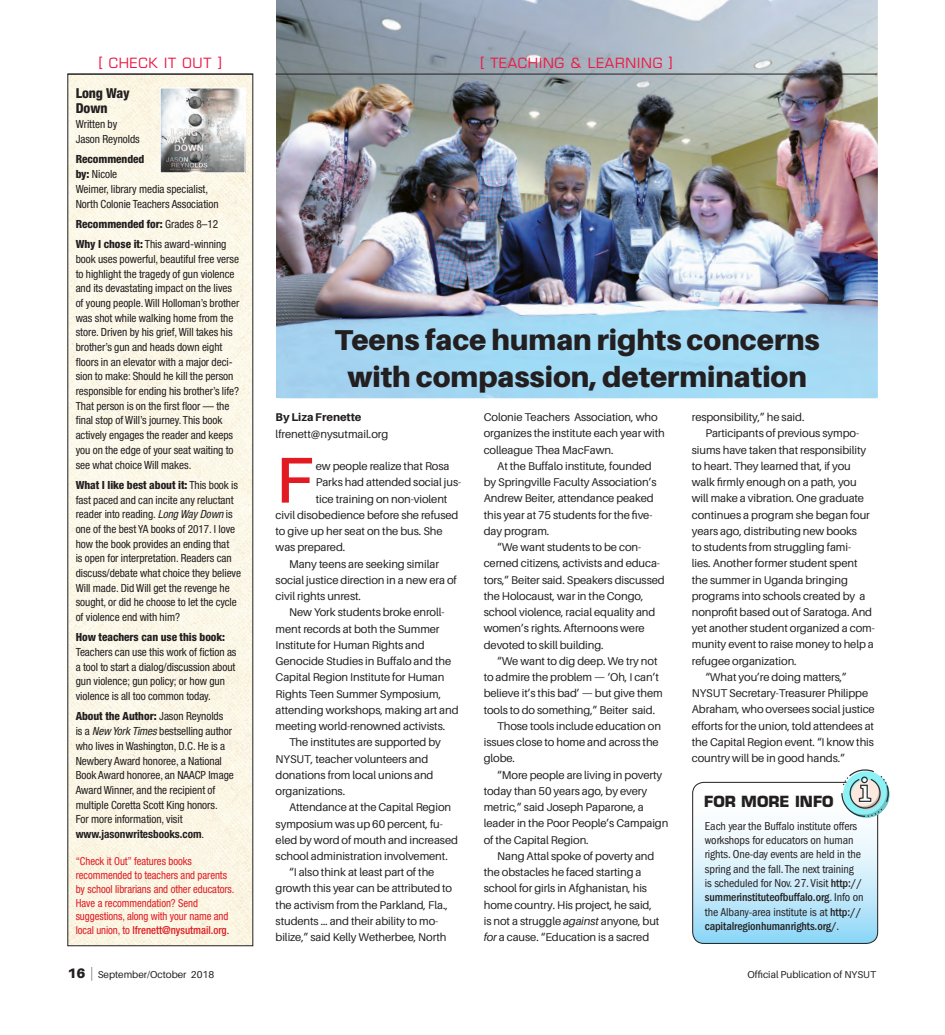
<style>
.page{position:relative;width:945px;height:1035px;background:#fff}
.page>*{position:absolute;margin:0;border:0;box-sizing:border-box;transform-origin:0 0}
.Body_w_Red_Drop_Cap{font:600 64.88px "Aileron";color:#e21a21}
.Headline_34{font:900 28.75px/36.2px "Aileron";color:#231f20;text-align:center}
.t1{font:700 15px "Eurostile LT Std";color:#231f20}
.Feature{font:13.75px "Eurostile LT Std";letter-spacing:.06em;color:#ed1845}
.CIO_text{font:800 condensed 13.75px/14.6px "Helvetica Neue LT Std";letter-spacing:-.005em;color:#231f20}
.Body{font:condensed 11.88px/14.4px "ITC Franklin Gothic Std";letter-spacing:-.01em;color:#231f20}
.Body-2{font:11.25px/16.2px "Aileron";letter-spacing:-.01em;color:#231f20}
.CIO_text-2{font:condensed 11.25px/14.8px "Helvetica Neue LT Std";letter-spacing:-.005em;color:#231f20}
.Body_w_Red_Drop_Cap-2{font:11.25px "Aileron";letter-spacing:-.01em;color:#231f20}
.CIO_text-3{font:800 condensed 11.25px "Helvetica Neue LT Std";letter-spacing:-.005em;color:#231f20}
.Body-3{font:800 11.25px "Aileron";letter-spacing:-.005em;color:#231f20}
.About{font:condensed 11px/13.8px "Helvetica Neue LT Std";letter-spacing:-.005em;color:#e21a21}
.t2{font:10px "Aileron";color:#231f20}
.s1{font-weight:800}
.s2{font-weight:400}
.s3{font-style:italic}
.s4{font-weight:700}
.s5{font-weight:500}
.s6{color:#231f20}
.s7{font-weight:900;font-size:13.75px}
.s8{font-weight:100;font-size:13.75px}
</style>
<div class="page">
<img style="left:70px;top:76px;width:181px;height:868px">
<img style="left:276px;top:0;width:602px;height:398px">
<hr style="left:276px;top:74px;width:602px;height:1px;background:#231f20">
<hr style="left:68px;top:74px;width:185px;height:1px;background:#231f20">
<img style="left:162px;top:90px;width:81px;height:81px">
<div style="left:160px;top:88px;width:85px;height:85px;border:1px solid #fff"></div>
<svg style="left:693px;top:769px;width:197px;height:174px"></svg>
<p class="Feature" style="left:99px;top:55px;width:124px">[ CHECK IT OUT ]</p>
<p class="Feature" style="left:481px;top:55px;width:193px">[ TEACHING &amp; LEARNING ]</p>
<p class="CIO_text" style="left:76px;top:85px;width:56px">Long Way<br>Down</p>
<p class="CIO_text-2" style="left:76px;top:117px;width:66px">Written by<br>Jason Reynolds</p>
<p class="CIO_text-2" style="left:76px;top:152px;width:144px"><span class="s1">Recommended<br>by:</span> Nicole<br>Weimer, library media specialist,<br>North Colonie Teachers Association</p>
<p class="CIO_text-3" style="left:76px;top:217px;width:144px">Recommended for: <span class="s2">Grades 8–12</span></p>
<p class="CIO_text-2" style="left:76px;top:237px;width:165px"><span class="s1">Why I chose it:</span> This award-winning book uses powerful, beautiful free verse to highlight the tragedy of gun violence and its devastating impact on the lives of young people. Will Holloman’s brother was shot while walking home from the store. Driven by his grief, Will takes his brother’s gun and heads down eight floors in an elevator with a major deci&shy;sion to make: Should he kill the person responsible for ending his brother’s life?<br>That person is on the first floor — the final stop of Will’s journey. This book actively engages the reader and keeps you on the edge of your seat waiting to see what choice Will makes.</p>
<p class="CIO_text-2" style="left:76px;top:477px;width:167px"><span class="s1">What I like best about it:</span> This book is fast paced and can incite any reluctant reader into reading. <span class="s3">Long Way Down</span> is one of the best YA books of 2017. I love how the book provides an ending that<br>is open for interpretation. Readers can discuss/debate what choice they believe Will made. Did Will get the revenge he sought, or did he choose to let the cycle of violence end with him?</p>
<p class="CIO_text-2" style="left:76px;top:630px;width:162px"><span class="s1">How teachers can use this book:<br></span>Teachers can use this work of fiction as a tool to start a dialog/discussion about gun violence; gun policy; or how gun violence is all too common today.</p>
<p class="CIO_text-2" style="left:76px;top:709px;width:160px"><span class="s1">About the Author:</span> Jason Reynolds<br>is a <span class="s3">New York Times</span> bestselling author who lives in Washington, D.C. He is a Newbery Award honoree, a National Book Award honoree, an NAACP Image Award Winner, and the recipient of multiple Coretta Scott King honors.<br>For more information, visit <span class="s4">www.jasonwritesbooks.com</span>.</p>
<p class="About" style="left:76px;top:854px;width:160px">“Check it Out” features books recommended to teachers and parents by school librarians and other educators.<br>Have a recommendation? Send suggestions, along with your name and local union, to <span class="s5">lfrenett@nysutmail.org</span><span class="s6">.</span></p>
<p class="Headline_34" style="left:335px;top:322px;width:487px">Teens face human rights concerns with compassion, determination</p>
<p class="Body-3" style="left:276px;top:411px;width:87px">By Liza Frenette</p>
<p class="Body-2" style="left:276px;top:426px;width:114px">lfrenett@nysutmail.org</p>
<p class="Body_w_Red_Drop_Cap" style="left:276px;top:444px;width:39px">F</p>
<p class="Body_w_Red_Drop_Cap-2" style="left:316px;top:460px;width:135px">ew people realize that Rosa</p>
<p class="Body_w_Red_Drop_Cap-2" style="left:316px;top:476px;width:147px">Parks had attended social jus-</p>
<p class="Body_w_Red_Drop_Cap-2" style="left:316px;top:493px;width:133px">tice training on non-violent</p>
<p class="Body_w_Red_Drop_Cap-2" style="left:276px;top:509px;width:184px">civil disobedience before she refused</p>
<p class="Body_w_Red_Drop_Cap-2" style="left:276px;top:525px;width:168px">to give up her seat on the bus. She</p>
<p class="Body_w_Red_Drop_Cap-2" style="left:276px;top:541px;width:71px">was prepared.</p>
<p class="Body-2" style="left:276px;top:556px;width:183px;text-indent:14px">Many teens are seeking similar social justice direction in a new era of civil rights unrest.</p>
<p class="Body-2" style="left:276px;top:604px;width:185px;text-indent:14px">New York students broke enroll&shy;ment records at both the Summer Institute for Human Rights and Genocide Studies in Buffalo and the Capital Region Institute for Human Rights Teen Summer Symposium, attending workshops, making art and meeting world-renowned activists.</p>
<p class="Body-2" style="left:276px;top:734px;width:167px;text-indent:14px">The institutes are supported by<br>NYSUT, teacher volunteers and donations from local unions and organizations.</p>
<p class="Body-2" style="left:276px;top:799px;width:184px;text-indent:14px">Attendance at the Capital Region symposium was up 60 percent, fu&shy;eled by word of mouth and increased school administration involvement.</p>
<p class="Body-2" style="left:276px;top:864px;width:178px;text-indent:14px">“I also think at least part of the growth this year can be attributed to the activism from the Parkland, Fla., students … and their ability to mo&shy;bilize,” said Kelly Wetherbee, North</p>
<p class="Body-2" style="left:484px;top:409px;width:183px">Colonie Teachers Association, who organizes the institute each year with colleague Thea MacFawn.</p>
<p class="Body-2" style="left:484px;top:458px;width:174px;text-indent:13px">At the Buffalo institute, founded by Springville Faculty Association’s<br>Andrew Beiter, attendance peaked this year at 75 students for the five&shy;day program.</p>
<p class="Body-2" style="left:484px;top:539px;width:183px;text-indent:13px">“We want students to be con&shy;cerned citizens, activists and educa&shy;tors,” Beiter said. Speakers discussed the Holocaust, war in the Congo, school violence, racial equality and women’s rights. Afternoons were devoted to skill building.</p>
<p class="Body-2" style="left:484px;top:653px;width:180px;text-indent:13px">“We want to dig deep. We try not to admire the problem — ‘Oh, I can’t believe it’s this bad’ — but give them tools to do something,” Beiter said.</p>
<p class="Body-2" style="left:484px;top:718px;width:179px;text-indent:13px">Those tools include education on issues close to home and across the globe.</p>
<p class="Body-2" style="left:484px;top:767px;width:186px;text-indent:13px">“More people are living in poverty today than 50 years ago, by every metric,” said Joseph Paparone, a leader in the Poor People’s Campaign of the Capital Region.</p>
<p class="Body-2" style="left:484px;top:848px;width:177px;text-indent:13px">Nang Attal spoke of poverty and the obstacles he faced starting a school for girls in Afghanistan, his home country. His project, he said, is not a struggle <span class="s3">against</span> anyone, but <span class="s3">for</span> a cause. “Education is a sacred</p>
<p class="Body-2" style="left:692px;top:409px;width:114px">responsibility,” he said.</p>
<p class="Body-2" style="left:692px;top:425px;width:184px;text-indent:13px">Participants of previous sympo&shy;siums have taken that responsibility to heart. They learned that, if you walk firmly enough on a path, you will make a vibration. One graduate continues a program she began four years ago, distributing new books<br>to students from struggling fami-<br>lies. Another former student spent the summer in Uganda bringing programs into schools created by a nonprofit based out of Saratoga. And yet another student organized a com&shy;munity event to raise money to help a refugee organization.</p>
<p class="Body-2" style="left:692px;top:669px;width:184px;text-indent:13px">“What you’re doing matters,” NYSUT Secretary-Treasurer Philippe Abraham, who oversees social justice efforts for the union, told attendees at the Capital Region event. “I know this country will be in good hands.”</p>
<p class="t1" style="left:704px;top:792px;width:131px">FOR MORE INFO</p>
<p class="Body" style="left:705px;top:819px;width:160px">Each year the Buffalo institute offers workshops for educators on human rights. One-day events are held in the spring and the fall. The next training is scheduled for Nov. 27. Visit <span class="s5">http:// summerinstituteofbuffalo.org</span>. Info on the Albany-area institute is at <span class="s5">http:// capitalregionhumanrights.org/</span>.</p>
<p class="t2" style="left:68px;top:970px;width:148px"><span class="s7">16</span> <span class="s8">|</span> September/October 2018</p>
<p class="t2" style="left:748px;top:970px;width:130px">Official Publication of NYSUT</p>
</div>
